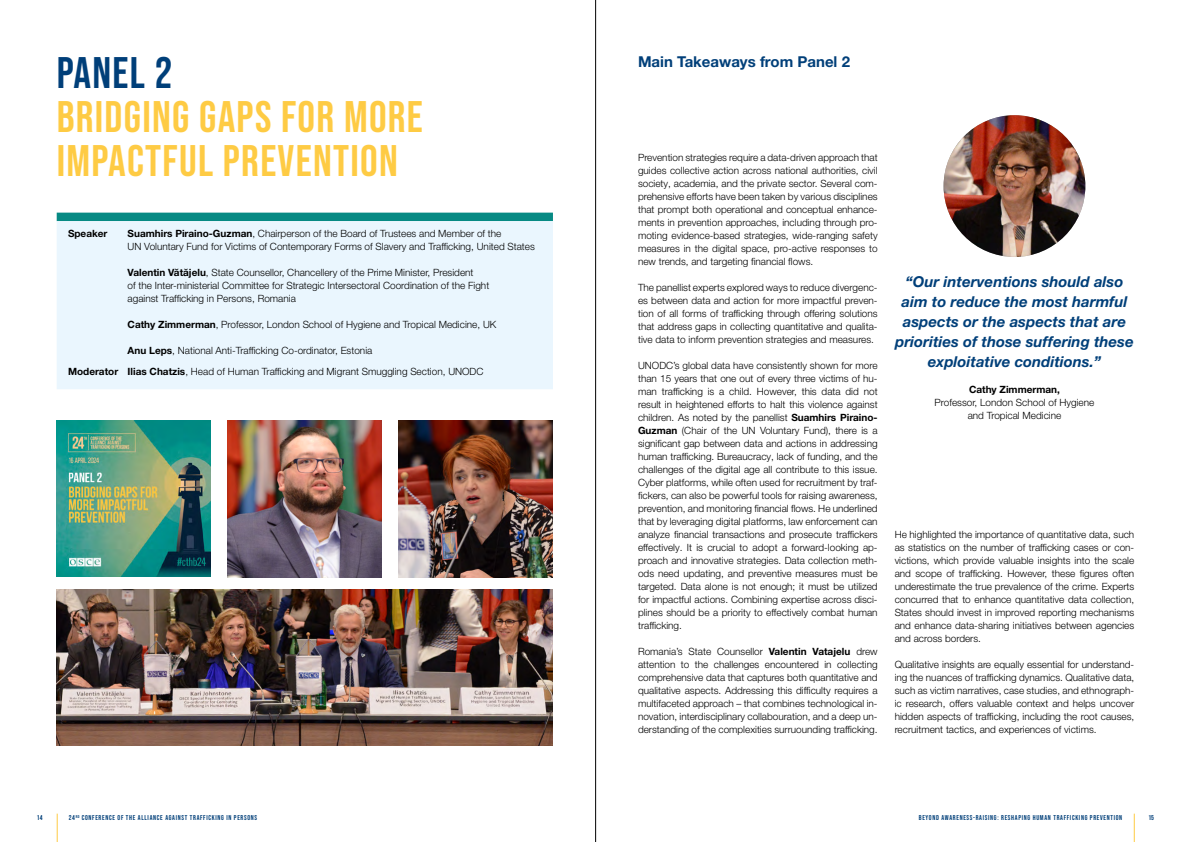
<style>
.page{position:relative;width:1191px;height:842px;background:#fff}
.page>*{position:absolute;margin:0;border:0;box-sizing:border-box;transform-origin:0 0}
.t1{font:44px/44px "Bebas Neue";letter-spacing:.03em;color:#fecb44}
.t2{font:44px "Bebas Neue";letter-spacing:.03em;color:#003f79}
.t3{font:italic 700 15px/20px "Helvetica Neue LT Pro";color:#003f79;text-align:center}
.t4{font:700 15px "Helvetica Neue LT Pro";color:#003f79}
.t5{font:300 10px/13px "Helvetica Neue LT Pro";color:#000;text-align:justify}
.t6{font:700 10px "Helvetica Neue LT Pro";color:#000}
.t7{font:7px "Bebas Neue";letter-spacing:.1em;color:#003f79}
.s1{font-weight:700}
</style>
<div class="page">
<svg style="left:1133px;top:814px;width:1px;height:28px"></svg>
<svg style="left:57px;top:814px;width:1px;height:28px"></svg>
<div style="left:57px;top:213px;width:496px;height:8px;background:#078a84"></div>
<div style="left:57px;top:221px;width:496px;height:168px;background:#eaf6fe"></div>
<img style="left:57px;top:421px;width:154px;height:156px">
<img style="left:57px;top:590px;width:496px;height:156px">
<img style="left:228px;top:421px;width:154px;height:156px">
<img style="left:399px;top:421px;width:154px;height:156px">
<img style="left:943px;top:115px;width:142px;height:142px;border-radius:71px">
<hr style="left:595px;top:0;width:1px;height:842px;background:#000">
<h1 class="t2" style="left:57px;top:48px;width:117px">PANEL 2</h1>
<h1 class="t1" style="left:57px;top:94px;width:368px">BRIDGING GAPS FOR MORE<br>IMPACTFUL PREVENTION</h1>
<p class="t6" style="left:68px;top:227px;width:41px">Speaker</p>
<p class="t5" style="left:128px;top:226px;width:409px"><span class="s1">Suamhirs Piraino-Guzman</span>, Chairperson of the Board of Trustees and Member of the<br>UN Voluntary Fund for Victims of Contemporary Forms of Slavery and Trafficking, United States</p>
<p class="t5" style="left:128px;top:265px;width:363px;text-align:left"><span class="s1">Valentin Vătăjelu</span>, State Counsellor, Chancellery of the Prime Minister, President<br>of the Inter-ministerial Committee for Strategic Intersectoral Coordination of the Fight against Trafficking in Persons, Romania</p>
<p class="t5" style="left:128px;top:317px;width:370px"><span class="s1">Cathy Zimmerman</span>, Professor, London School of Hygiene and Tropical Medicine, UK</p>
<p class="t5" style="left:68px;top:339px;width:417px;line-height:21.3px;text-indent:60px"><span class="s1">Anu Leps</span>, National Anti-Trafficking Co-ordinator, Estonia<br><span class="s1">Moderator Ilias Chatzis</span>, Head of Human Trafficking and Migrant Smuggling Section, UNODC</p>
<h2 class="t4" style="left:638px;top:53px;width:213px">Main Takeaways from Panel 2</h2>
<p class="t5" style="left:638px;top:150px;width:241px">Prevention strategies require a data-driven approach that guides collective action across national authorities, civil society, academia, and the private sector. Several com&shy;prehensive efforts have been taken by various disciplines that prompt both operational and conceptual enhance&shy;ments in prevention approaches, including through pro&shy;moting evidence-based strategies, wide-ranging safety measures in the digital space, pro-active responses to new trends, and targeting financial flows.</p>
<p class="t5" style="left:638px;top:280px;width:241px">The panellist experts explored ways to reduce divergenc&shy;es between data and action for more impactful preven&shy;tion of all forms of trafficking through offering solutions that address gaps in collecting quantitative and qualita&shy;tive data to inform prevention strategies and measures.</p>
<p class="t5" style="left:638px;top:358px;width:241px">UNODC’s global data have consistently shown for more than 15 years that one out of every three victims of hu&shy;man trafficking is a child. However, this data did not result in heightened efforts to halt this violence against children. As noted by the panellist <span class="s1">Suamhirs Piraino-Guzman</span> (Chair of the UN Voluntary Fund), there is a significant gap between data and actions in addressing human trafficking. Bureaucracy, lack of funding, and the challenges of the digital age all contribute to this issue.<br>Cyber platforms, while often used for recruitment by traf&shy;fickers, can also be powerful tools for raising awareness, prevention, and monitoring financial flows. He underlined that by leveraging digital platforms, law enforcement can analyze financial transactions and prosecute traffickers effectively. It is crucial to adopt a forward-looking ap&shy;proach and innovative strategies. Data collection meth&shy;ods need updating, and preventive measures must be targeted. Data alone is not enough; it must be utilized for impactful actions. Combining expertise across disci&shy;plines should be a priority to effectively combat human trafficking.</p>
<p class="t5" style="left:638px;top:644px;width:241px">Romania’s State Counsellor <span class="s1">Valentin Vatajelu</span> drew attention to the challenges encountered in collecting comprehensive data that captures both quantitative and qualitative aspects. Addressing this difficulty requires a multifaceted approach – that combines technological in&shy;novation, interdisciplinary collabouration, and a deep un&shy;derstanding of the complexities surruounding trafficking.</p>
<h2 class="t3" style="left:895px;top:271px;width:240px">“Our interventions should also aim to reduce the most harmful aspects or the aspects that are priorities of those suffering these exploitative conditions.”</h2>
<p class="t6" style="left:969px;top:383px;width:92px">Cathy Zimmerman,</p>
<p class="t5" style="left:934px;top:396px;width:161px;text-align:center">Professor, London School of Hygiene and Tropical Medicine</p>
<p class="t5" style="left:894px;top:527px;width:241px">He highlighted the importance of quantitative data, such as statistics on the number of trafficking cases or con&shy;victions, which provide valuable insights into the scale and scope of trafficking. However, these figures often underestimate the true prevalence of the crime. Experts concurred that to enhance quantitative data collection, States should invest in improved reporting mechanisms and enhance data-sharing initiatives between agencies and across borders.</p>
<p class="t5" style="left:894px;top:657px;width:241px">Qualitative insights are equally essential for understand&shy;ing the nuances of trafficking dynamics. Qualitative data, such as victim narratives, case studies, and ethnograph&shy;ic research, offers valuable context and helps uncover hidden aspects of trafficking, including the root causes, recruitment tactics, and experiences of victims.</p>
<p class="t7" style="left:37px;top:813px;width:7px">14</p>
<p class="t7" style="left:69px;top:813px;width:190px">24<sup>RD</sup> CONFERENCE OF THE ALLIANCE AGAINST TRAFFICKING IN PERSONS</p>
<p class="t7" style="left:918px;top:813px;width:205px">BEYOND AWARENESS-RAISING: RESHAPING HUMAN TRAFFICKING PREVENTION</p>
<p class="t7" style="left:1148px;top:813px;width:7px">15</p>
</div>
